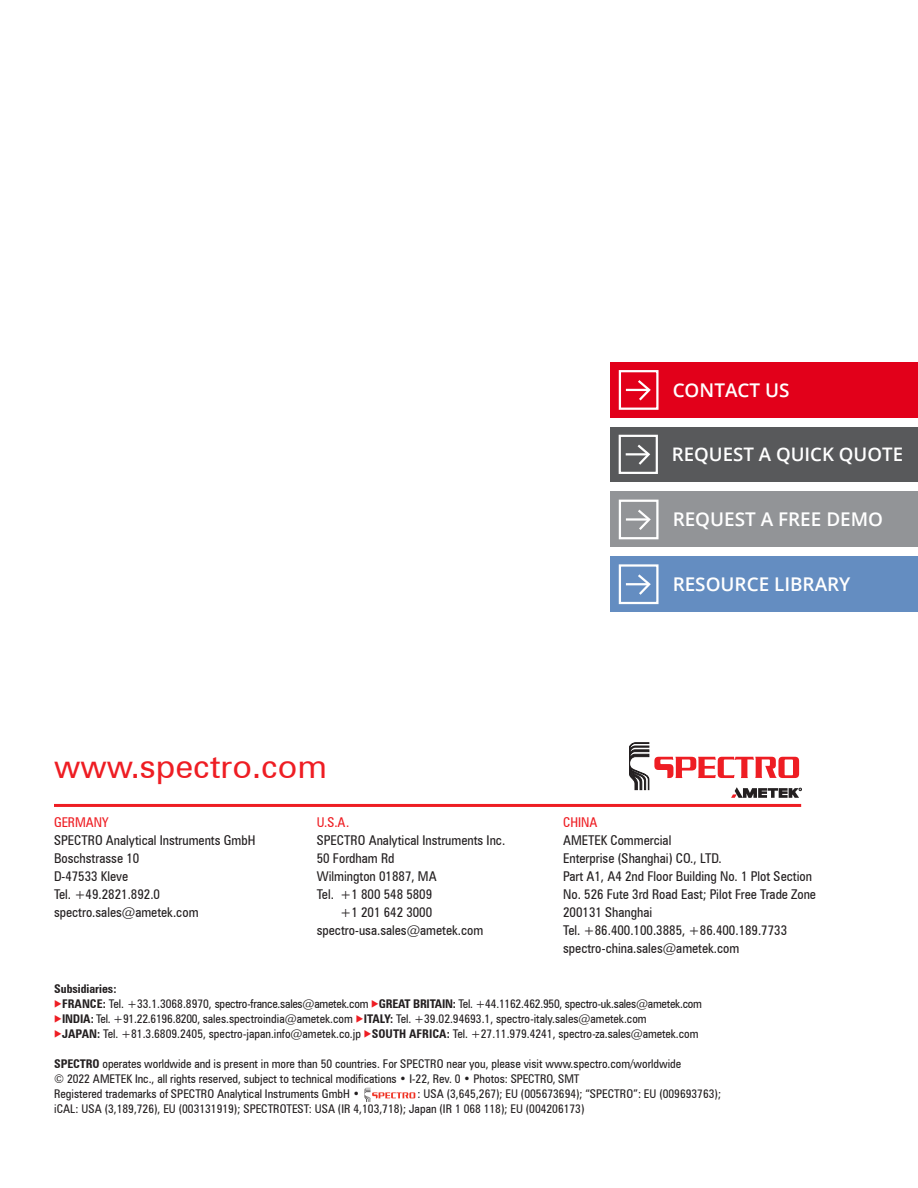
<style>
.page{position:relative;width:918px;height:1188px;background:#fff}
.page>*{position:absolute;margin:0;border:0;box-sizing:border-box;transform-origin:0 0}
.t1{font:32.55px "Zurich BT";color:#ee1d23}
.t2{font:600 18.9px "Open Sans";color:#fff}
.t3{font:600 18.6px "Open Sans";color:#fff}
.t4{font:condensed 13.5px/18px "Zurich BT";color:#231f20}
.t5{font:condensed 13.5px "Zurich BT";color:#ee1d23}
.t6{font:condensed 12px/15px "Zurich BT";color:#231f20}
.t7{font:condensed 12px "Zurich BT";letter-spacing:-.02em;color:#231f20}
.t8{font:700 condensed 12px "Zurich BT";color:#231f20}
.s1{color:#ee1d23}
.s2{font-weight:700}
</style>
<div class="page">
<div style="left:610px;top:362px;width:308px;height:56px;background:#e2001a"></div>
<div style="left:619px;top:370px;width:40px;height:40px;border:2px solid #fff"></div>
<hr style="left:626px;top:389px;width:22px;height:2px;background:#fff">
<svg style="left:635px;top:380px;width:16px;height:21px"></svg>
<div style="left:610px;top:427px;width:307px;height:55px;background:#58595b"></div>
<div style="left:619px;top:435px;width:39px;height:39px;border:2px solid #fff"></div>
<hr style="left:626px;top:453px;width:22px;height:2px;background:#fff">
<svg style="left:635px;top:444px;width:16px;height:21px"></svg>
<div style="left:610px;top:492px;width:308px;height:55px;background:#929497"></div>
<div style="left:619px;top:500px;width:40px;height:39px;border:2px solid #fff"></div>
<hr style="left:626px;top:518px;width:22px;height:3px;background:#fff">
<svg style="left:635px;top:509px;width:16px;height:21px"></svg>
<div style="left:610px;top:556px;width:308px;height:56px;background:#648dc1"></div>
<div style="left:619px;top:564px;width:40px;height:40px;border:2px solid #fff"></div>
<hr style="left:626px;top:583px;width:22px;height:2px;background:#fff">
<svg style="left:635px;top:574px;width:16px;height:21px"></svg>
<hr style="left:54px;top:804px;width:747px;height:3px;background:#ee1d23">
<svg style="left:365px;top:1088px;width:50px;height:14px"></svg>
<svg style="left:629px;top:743px;width:173px;height:55px"></svg>
<h2 class="t2" style="left:673px;top:379px;width:118px">CONTACT US</h2>
<h3 class="t3" style="left:672px;top:448px;width:233px">REQUEST A QUICK QUOTE</h3>
<h2 class="t2" style="left:673px;top:513px;width:212px">REQUEST A FREE DEMO</h2>
<h2 class="t2" style="left:673px;top:573px;width:179px">RESOURCE LIBRARY</h2>
<h1 class="t1" style="left:54px;top:755px;width:275px">www.spectro.com</h1>
<p class="t5" style="left:54px;top:817px;width:56px">GERMANY</p>
<p class="t4" style="left:54px;top:832px;width:203px">SPECTRO Analytical Instruments GmbH<br>Boschstrasse 10<br>D-47533 Kleve<br>Tel. +49.2821.892.0 spectro.sales@ametek.com</p>
<p class="t5" style="left:317px;top:817px;width:34px">U.S.A.</p>
<p class="t4" style="left:317px;top:832px;width:190px">SPECTRO Analytical Instruments Inc.</p>
<p class="t4" style="left:317px;top:850px;width:79px">50 Fordham Rd</p>
<p class="t4" style="left:317px;top:868px;width:121px">Wilmington 01887, MA</p>
<p class="t4" style="left:317px;top:886px;width:117px">Tel. +1 800 548 5809</p>
<p class="t4" style="left:340px;top:904px;width:94px">+1 201 642 3000</p>
<p class="t4" style="left:317px;top:922px;width:168px">spectro-usa.sales@ametek.com</p>
<p class="t5" style="left:563px;top:817px;width:36px">CHINA</p>
<p class="t4" style="left:563px;top:832px;width:254px">AMETEK Commercial<br>Enterprise (Shanghai) CO., LTD.<br>Part A1, A4 2nd Floor Building No. 1 Plot Section No. 526 Fute 3rd Road East; Pilot Free Trade Zone 200131 Shanghai<br>Tel. +86.400.100.3885, +86.400.189.7733 spectro-china.sales@ametek.com</p>
<p class="t8" style="left:54px;top:985px;width:64px">Subsidiaries:</p>
<p class="t7" style="left:54px;top:1000px;width:649px"><span class="s1">◆</span><span class="s2">FRANCE:</span> Tel. +33.1.3068.8970, spectro-france.sales@ametek.com <span class="s1">◆</span><span class="s2">GREAT BRITAIN:</span> Tel. +44.1162.462.950, spectro-uk.sales@ametek.com</p>
<p class="t6" style="left:54px;top:1013px;width:594px"><span class="s1">◆</span><span class="s2">INDIA:</span> Tel. +91.22.6196.8200, sales.spectroindia@ametek.com <span class="s1">◆</span><span class="s2">ITALY:</span> Tel. +39.02.94693.1, spectro-italy.sales@ametek.com</p>
<p class="t6" style="left:54px;top:1028px;width:646px"><span class="s1">◆</span><span class="s2">JAPAN:</span> Tel. +81.3.6809.2405, spectro-japan.info@ametek.co.jp <span class="s1">◆</span><span class="s2">SOUTH AFRICA:</span> Tel. +27.11.979.4241, spectro-za.sales@ametek.com</p>
<p class="t6" style="left:54px;top:1058px;width:629px"><span class="s2">SPECTRO</span> operates worldwide and is present in more than 50 countries. For SPECTRO near you, please visit www.spectro.com/worldwide © 2022 AMETEK Inc., all rights reserved, subject to technical modifications • I-22, Rev. 0 • Photos: SPECTRO, SMT<br>Registered trademarks of SPECTRO Analytical Instruments GmbH •</p>
<p class="t6" style="left:54px;top:1088px;width:668px;text-indent:363px">: USA (3,645,267); EU (005673694); “SPECTRO”: EU (009693763); iCAL: USA (3,189,726), EU (003131919); SPECTROTEST: USA (IR 4,103,718); Japan (IR 1 068 118); EU (004206173)</p>
</div>
